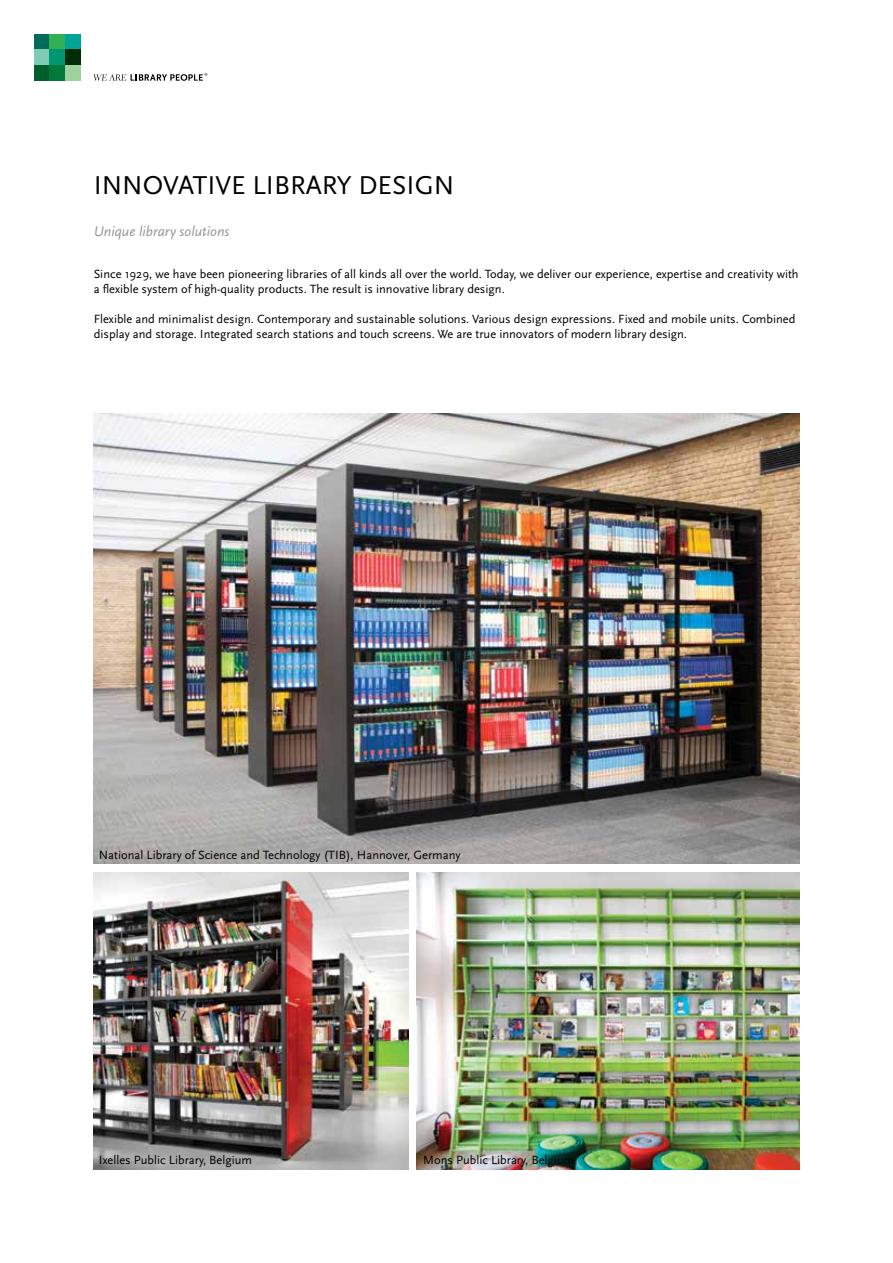
<style>
.page{position:relative;width:893px;height:1263px;background:#fff}
.page>*{position:absolute;margin:0;border:0;box-sizing:border-box;transform-origin:0 0}
.t1{font:27px "Scala Sans OT";color:#000}
.t2{font:italic 14.55px "Scala Sans OT";color:#939598}
.t3{font:12.45px/15px "Scala Sans OT";color:#000}
</style>
<div class="page">
<svg style="left:94px;top:73px;width:113px;height:8px"></svg>
<img style="left:94px;top:872px;width:314px;height:297px">
<div style="left:34px;top:34px;width:16px;height:16px;background:#006c59"></div>
<div style="left:34px;top:50px;width:16px;height:15px;background:#7ecbb6"></div>
<div style="left:34px;top:65px;width:16px;height:16px;background:#005f2a"></div>
<div style="left:50px;top:34px;width:15px;height:16px;background:#33b056"></div>
<div style="left:50px;top:50px;width:15px;height:15px;background:#00966f"></div>
<div style="left:50px;top:65px;width:15px;height:16px;background:#00793a"></div>
<div style="left:65px;top:34px;width:16px;height:16px;background:#00a496"></div>
<div style="left:65px;top:50px;width:16px;height:15px;background:#002c07"></div>
<div style="left:65px;top:65px;width:16px;height:16px;background:#9dd29c"></div>
<img style="left:94px;top:414px;width:705px;height:450px">
<img style="left:417px;top:872px;width:382px;height:297px">
<h1 class="t1" style="left:94px;top:171px;width:362px">INNOVATIVE LIBRARY DESIGN</h1>
<p class="t2" style="left:94px;top:224px;width:137px">Unique library solutions</p>
<p class="t3" style="left:94px;top:267px;width:706px">Since 1929, we have been pioneering libraries of all kinds all over the world. Today, we deliver our experience, expertise and creativity with a flexible system of high-quality products. The result is innovative library design.</p>
<p class="t3" style="left:94px;top:312px;width:703px">Flexible and minimalist design. Contemporary and sustainable solutions. Various design expressions. Fixed and mobile units. Combined display and storage. Integrated search stations and touch screens. We are true innovators of modern library design.</p>
<p class="t3" style="left:99px;top:847px;width:363px">National Library of Science and Technology (TIB), Hannover, Germany</p>
<p class="t3" style="left:99px;top:1152px;width:155px">Ixelles Public Library, Belgium</p>
<p class="t3" style="left:423px;top:1152px;width:153px">Mons Public Library, Belgium</p>
</div>
